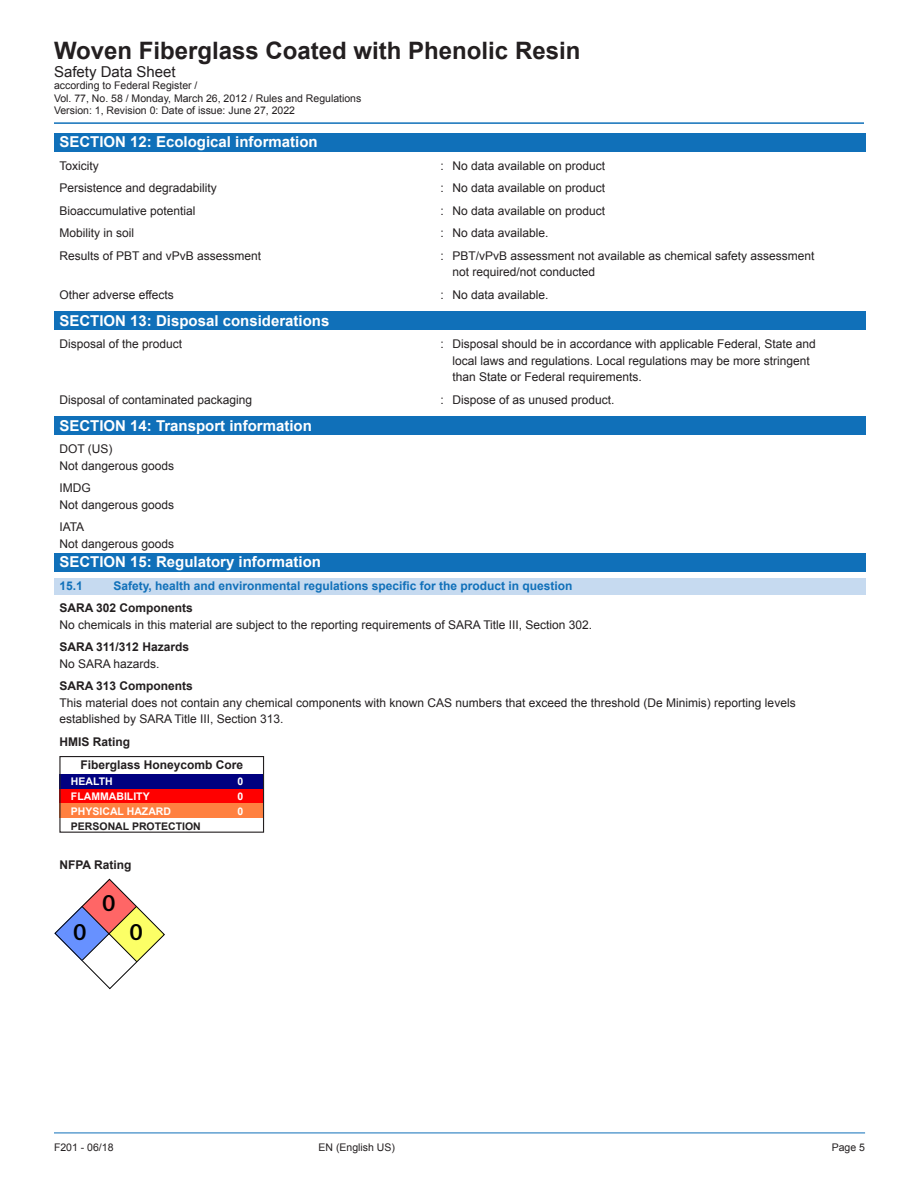
<style>
.page{position:relative;width:918px;height:1188px;background:#fff}
.page>*{position:absolute;margin:0;border:0;box-sizing:border-box;transform-origin:0 0}
.t1{font:700 24px "Arial";color:#231f20}
.t2{font:700 22.05px "Lato";color:#000}
.t3{font:700 15px "Arial";color:#fff}
.t4{font:15px "Arial";color:#231f20}
.t5{font:12px/16.5px "Arial";color:#231f20}
.t6{font:700 12px "Arial";color:#231f20}
.t7{font:700 12px "Arial";color:#1070b9}
.t8{font:10.5px/12.6px "Arial";color:#231f20}
.t9{font:700 10.5px "Arial";color:#fff}
.t10{font:700 10.5px "Arial";color:#231f20}
</style>
<div class="page">
<div style="left:54px;top:417px;width:811px;height:18px;background:#1070b9"></div>
<hr style="left:54px;top:1133px;width:811px;height:1px;background:#1070b9">
<div style="left:54px;top:133px;width:811px;height:18px;background:#1070b9"></div>
<div style="left:54px;top:311px;width:811px;height:18px;background:#1070b9"></div>
<hr style="left:54px;top:122px;width:810px;height:2px;background:#1070b9">
<div style="left:54px;top:553px;width:811px;height:18px;background:#1070b9"></div>
<div style="left:54px;top:578px;width:811px;height:17px;background:#c6daf0"></div>
<svg style="left:54px;top:878px;width:111px;height:112px"></svg>
<div style="left:59px;top:774px;width:204px;height:15px;background:#000080"></div>
<div style="left:59px;top:789px;width:204px;height:14px;background:#f00"></div>
<div style="left:59px;top:804px;width:204px;height:14px;background:#ff8040"></div>
<div style="left:59px;top:756px;width:205px;height:77px;border:1px solid #231f20"></div>
<h1 class="t1" style="left:54px;top:41px;width:528px">Woven Fiberglass Coated with Phenolic Resin</h1>
<p class="t4" style="left:54px;top:66px;width:123px">Safety Data Sheet</p>
<p class="t8" style="left:54px;top:80px;width:309px">according to Federal Register /<br>Vol. 77, No. 58 / Monday, March 26, 2012 / Rules and Regulations<br>Version: 1, Revision 0: Date of issue: June 27, 2022</p>
<p class="t3" style="left:59px;top:136px;width:260px">SECTION 12: Ecological information</p>
<p class="t5" style="left:59px;top:157px;width:41px">Toxicity</p>
<p class="t5" style="left:440px;top:157px;width:166px">: No data available on product</p>
<p class="t5" style="left:59px;top:180px;width:159px">Persistence and degradability</p>
<p class="t5" style="left:440px;top:180px;width:166px">: No data available on product</p>
<p class="t5" style="left:59px;top:202px;width:138px">Bioaccumulative potential</p>
<p class="t5" style="left:440px;top:202px;width:166px">: No data available on product</p>
<p class="t5" style="left:59px;top:226px;width:76px">Mobility in soil</p>
<p class="t5" style="left:440px;top:226px;width:110px">: No data available.</p>
<p class="t5" style="left:59px;top:248px;width:203px">Results of PBT and vPvB assessment</p>
<p class="t5" style="left:452px;top:248px;width:364px;text-indent:-12px">: PBT/vPvB assessment not available as chemical safety assessment not required/not conducted</p>
<p class="t5" style="left:59px;top:287px;width:116px">Other adverse effects</p>
<p class="t5" style="left:440px;top:287px;width:110px">: No data available.</p>
<p class="t3" style="left:59px;top:315px;width:272px">SECTION 13: Disposal considerations</p>
<p class="t5" style="left:59px;top:336px;width:124px">Disposal of the product</p>
<p class="t5" style="left:452px;top:336px;width:365px;text-indent:-12px">: Disposal should be in accordance with applicable Federal, State and local laws and regulations. Local regulations may be more stringent than State or Federal requirements.</p>
<p class="t5" style="left:59px;top:391px;width:194px">Disposal of contaminated packaging</p>
<p class="t5" style="left:440px;top:391px;width:176px">: Dispose of as unused product.</p>
<p class="t3" style="left:59px;top:420px;width:254px">SECTION 14: Transport information</p>
<p class="t5" style="left:59px;top:441px;width:116px">DOT (US)<br>Not dangerous goods</p>
<p class="t5" style="left:59px;top:480px;width:116px">IMDG<br>Not dangerous goods</p>
<p class="t5" style="left:59px;top:519px;width:116px">IATA<br>Not dangerous goods</p>
<p class="t3" style="left:59px;top:556px;width:263px">SECTION 15: Regulatory information</p>
<p class="t7" style="left:59px;top:577px;width:25px">15.1</p>
<p class="t7" style="left:113px;top:577px;width:461px">Safety, health and environmental regulations specific for the product in question</p>
<p class="t6" style="left:59px;top:603px;width:135px">SARA 302 Components</p>
<p class="t5" style="left:59px;top:616px;width:534px">No chemicals in this material are subject to the reporting requirements of SARA Title III, Section 302.</p>
<p class="t6" style="left:59px;top:642px;width:131px">SARA 311/312 Hazards</p>
<p class="t5" style="left:59px;top:655px;width:102px">No SARA hazards.</p>
<p class="t6" style="left:59px;top:681px;width:135px">SARA 313 Components</p>
<p class="t5" style="left:59px;top:694px;width:738px">This material does not contain any chemical components with known CAS numbers that exceed the threshold (De Minimis) reporting levels established by SARA Title III, Section 313.</p>
<p class="t6" style="left:59px;top:737px;width:72px">HMIS Rating</p>
<p class="t6" style="left:80px;top:760px;width:164px">Fiberglass Honeycomb Core</p>
<p class="t9" style="left:71px;top:777px;width:43px">HEALTH</p>
<p class="t9" style="left:238px;top:777px;width:7px">0</p>
<p class="t9" style="left:71px;top:792px;width:80px">FLAMMABILITY</p>
<p class="t9" style="left:238px;top:792px;width:7px">0</p>
<p class="t9" style="left:71px;top:807px;width:102px">PHYSICAL HAZARD</p>
<p class="t9" style="left:238px;top:807px;width:7px">0</p>
<p class="t10" style="left:71px;top:822px;width:131px">PERSONAL PROTECTION</p>
<p class="t6" style="left:59px;top:860px;width:73px">NFPA Rating</p>
<h2 class="t2" style="left:102px;top:891px;width:14px">0</h2>
<h2 class="t2" style="left:73px;top:919px;width:14px">0</h2>
<h2 class="t2" style="left:130px;top:919px;width:14px">0</h2>
<p class="t8" style="left:54px;top:1142px;width:61px">F201 - 06/18</p>
<p class="t8" style="left:319px;top:1141px;width:78px">EN (English US)</p>
<p class="t8" style="left:832px;top:1142px;width:35px">Page 5</p>
</div>
